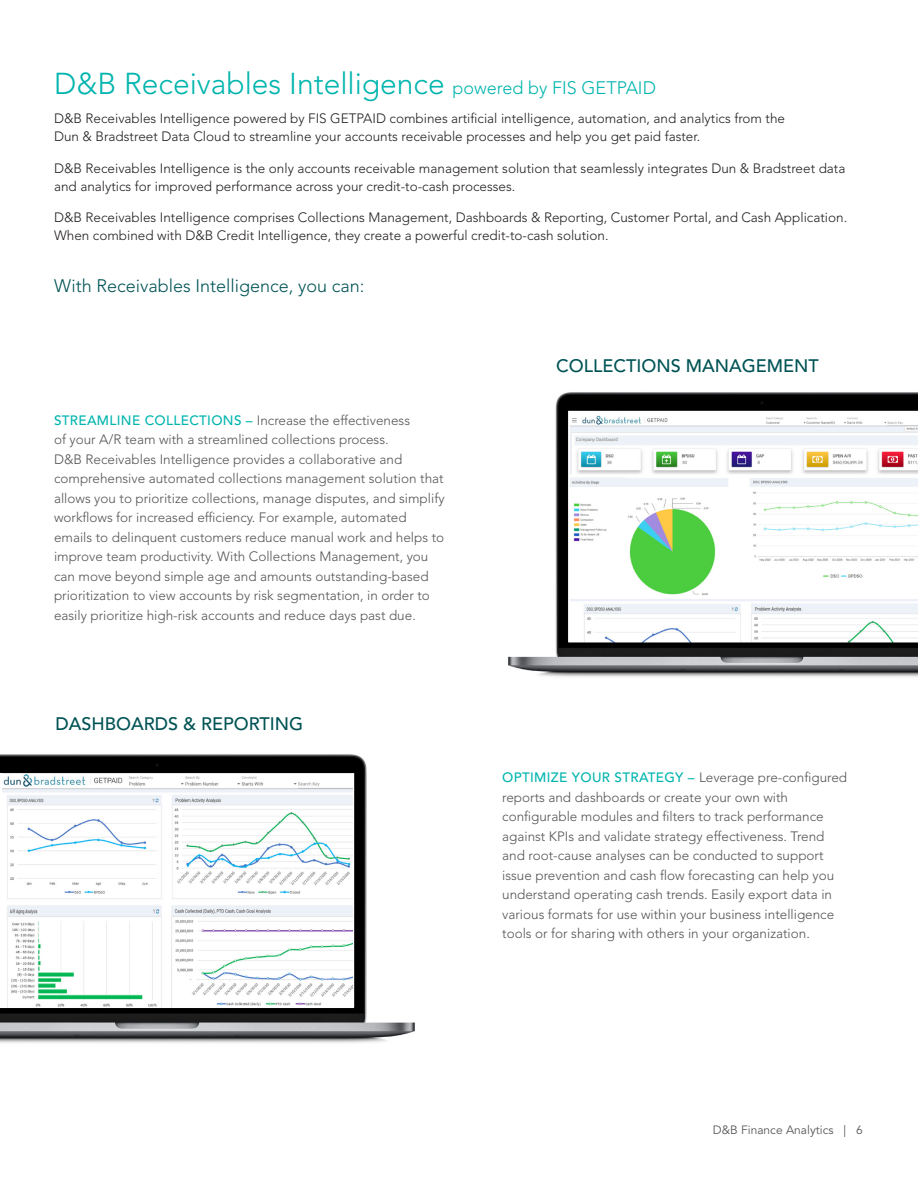
<style>
.page{position:relative;width:918px;height:1188px;background:#fff}
.page>*{position:absolute;margin:0;border:0;box-sizing:border-box;transform-origin:0 0}
.Cover_Subhead{font:300 30px "Avenir LT Std";color:#00b5ae}
.Cover_Subhead-2{font:500 18px "Avenir LT Std";color:#005355}
.Cover_Subhead-3{font:300 18px "Avenir LT Std";color:#005355}
.Cover_Subhead-4{font:300 13.5px/19.5px "Avenir LT Std";color:#565454}
.Cover_Subhead-5{font:300 13.5px/18px "Avenir LT Std";color:#231f20}
.t1{font:12px "Avenir LT Std";color:#57585a}
.s1{font-size:18px}
.s2{font-weight:500;color:#00b5ae}
</style>
<div class="page">
<img style="left:508px;top:392px;width:410px;height:285px">
<img style="left:0;top:754px;width:415px;height:289px">
<img style="left:2px;top:773px;width:350px;height:235px">
<p class="Cover_Subhead" style="left:54px;top:66px;width:603px">D&amp;B Receivables Intelligence <span class="s1">powered by FIS GETPAID</span></p>
<p class="Cover_Subhead-5" style="left:54px;top:110px;width:733px">D&amp;B Receivables Intelligence powered by FIS GETPAID combines artificial intelligence, automation, and analytics from the<br>Dun &amp; Bradstreet Data Cloud to streamline your accounts receivable processes and help you get paid faster.</p>
<p class="Cover_Subhead-5" style="left:54px;top:159px;width:793px">D&amp;B Receivables Intelligence is the only accounts receivable management solution that seamlessly integrates Dun &amp; Bradstreet data and analytics for improved performance across your credit-to-cash processes.</p>
<p class="Cover_Subhead-5" style="left:54px;top:209px;width:795px">D&amp;B Receivables Intelligence comprises Collections Management, Dashboards &amp; Reporting, Customer Portal, and Cash Application.<br>When combined with D&amp;B Credit Intelligence, they create a powerful credit-to-cash solution.</p>
<p class="Cover_Subhead-3" style="left:54px;top:275px;width:312px">With Receivables Intelligence, you can:</p>
<p class="Cover_Subhead-4" style="left:54px;top:410px;width:392px"><span class="s2">STREAMLINE COLLECTIONS –</span> Increase the effectiveness<br>of your A/R team with a streamlined collections process.<br>D&amp;B Receivables Intelligence provides a collaborative and comprehensive automated collections management solution that allows you to prioritize collections, manage disputes, and simplify workflows for increased efficiency. For example, automated emails to delinquent customers reduce manual work and helps to improve team productivity. With Collections Management, you can move beyond simple age and amounts outstanding-based prioritization to view accounts by risk segmentation, in order to easily prioritize high-risk accounts and reduce days past due.</p>
<p class="Cover_Subhead-2" style="left:56px;top:713px;width:249px">DASHBOARDS &amp; REPORTING</p>
<p class="Cover_Subhead-2" style="left:556px;top:355px;width:264px">COLLECTIONS MANAGEMENT</p>
<p class="Cover_Subhead-4" style="left:502px;top:768px;width:347px"><span class="s2">OPTIMIZE YOUR STRATEGY –</span> Leverage pre-configured reports and dashboards or create your own with configurable modules and filters to track performance against KPIs and validate strategy effectiveness. Trend and root-cause analyses can be conducted to support issue prevention and cash flow forecasting can help you understand operating cash trends. Easily export data in various formats for use within your business intelligence tools or for sharing with others in your organization.</p>
<p class="t1" style="left:713px;top:1123px;width:152px">D&amp;B Finance Analytics | 6</p>
</div>
